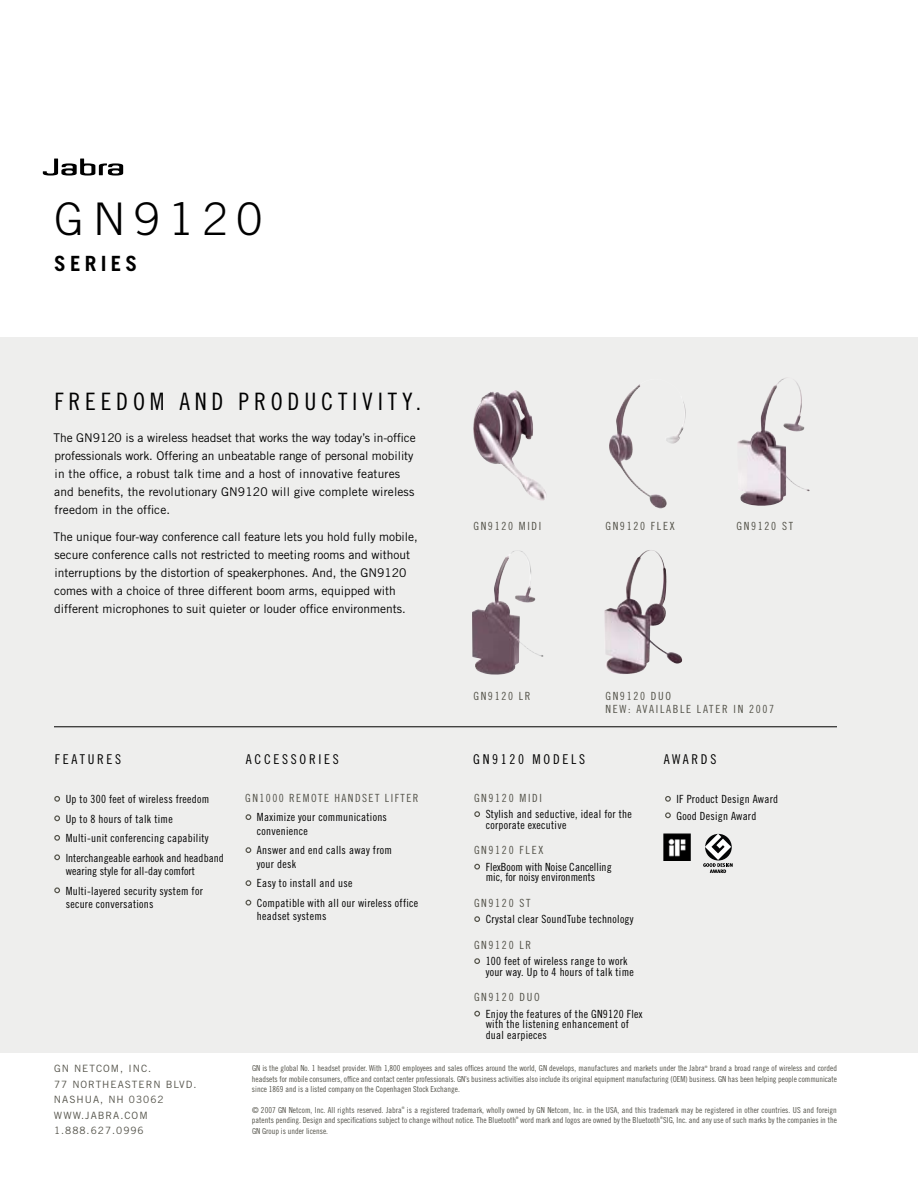
<style>
.page{position:relative;width:918px;height:1188px;background:#fff}
.page>*{position:absolute;margin:0;border:0;box-sizing:border-box;transform-origin:0 0}
.t1{font:300 45px "Trade Gothic";letter-spacing:.2em;color:#000}
.t2{font:24px "Trade Gothic Cond Eighteen";letter-spacing:.2em;color:#000}
.t3{font:700 21px "Trade Gothic";letter-spacing:.2em;color:#000}
.t4{font:13.5px "Trade Gothic Cond Eighteen";letter-spacing:.2em;color:#000}
.t5{font:12px/18px "Trade Gothic";color:#000}
.t6{font:11.25px/19.5px "Trade Gothic Cond Eighteen";letter-spacing:.025em;color:#000}
.t7{font:11.25px/13.5px "Trade Gothic Cond Eighteen";letter-spacing:.15em;color:#54534a}
.t8{font:11.25px/19.5px "Trade Gothic Cond Eighteen";letter-spacing:.005em;color:#000}
.t9{font:11.25px "Trade Gothic Cond Eighteen";letter-spacing:.13em;color:#54534a}
.t10{font:10.05px/15.5px "Trade Gothic";letter-spacing:.1em;color:#54534a}
.t11{font:8.25px/10.5px "Trade Gothic Cond Eighteen";color:#54534a}
.t12{font:3.45px "Trade Gothic Cond Eighteen";color:#54534a}
</style>
<div class="page">
<svg style="left:43px;top:159px;width:80px;height:17px"></svg>
<div style="left:0;top:338px;width:918px;height:715px;background:#eeeeed"></div>
<img style="left:512px;top:390px;width:21px;height:85px">
<img style="left:621px;top:390px;width:15px;height:45px">
<img style="left:737px;top:378px;width:73px;height:128px">
<img style="left:472px;top:551px;width:72px;height:124px">
<img style="left:622px;top:642px;width:60px;height:32px">
<hr style="left:54px;top:727px;width:783px;height:1px;background:#000">
<img style="left:663px;top:834px;width:27px;height:27px">
<svg style="left:703px;top:834px;width:30px;height:39px"></svg>
<svg style="left:54px;top:796px;width:6px;height:6px"></svg>
<svg style="left:54px;top:815px;width:6px;height:6px"></svg>
<svg style="left:54px;top:835px;width:6px;height:6px"></svg>
<svg style="left:54px;top:854px;width:6px;height:6px"></svg>
<svg style="left:54px;top:887px;width:6px;height:6px"></svg>
<svg style="left:474px;top:811px;width:6px;height:6px"></svg>
<svg style="left:474px;top:864px;width:6px;height:6px"></svg>
<svg style="left:474px;top:916px;width:6px;height:6px"></svg>
<svg style="left:474px;top:958px;width:6px;height:6px"></svg>
<svg style="left:474px;top:1011px;width:6px;height:6px"></svg>
<svg style="left:665px;top:796px;width:6px;height:6px"></svg>
<svg style="left:665px;top:812px;width:6px;height:6px"></svg>
<svg style="left:246px;top:814px;width:5px;height:6px"></svg>
<svg style="left:246px;top:847px;width:5px;height:6px"></svg>
<svg style="left:246px;top:880px;width:5px;height:6px"></svg>
<svg style="left:246px;top:900px;width:5px;height:6px"></svg>
<h1 class="t1" style="left:54px;top:193px;width:209px">GN9120</h1>
<h3 class="t3" style="left:54px;top:251px;width:82px">SERIES</h3>
<h2 class="t2" style="left:54px;top:388px;width:368px">Freedom and productivity.</h2>
<p class="t5" style="left:54px;top:428px;width:364px">The GN9120 is a wireless headset that works the way today’s in-office professionals work. Offering an unbeatable range of personal mobility in the office, a robust talk time and a host of innovative features and benefits, the revolutionary GN9120 will give complete wireless freedom in the office.</p>
<p class="t5" style="left:54px;top:527px;width:366px">The unique four-way conference call feature lets you hold fully mobile, secure conference calls not restricted to meeting rooms and without interruptions by the distortion of speakerphones. And, the GN9120 comes with a choice of three different boom arms, equipped with different microphones to suit quieter or louder office environments.</p>
<h3 class="t7" style="left:473px;top:519px;width:70px">GN 9120 Midi</h3>
<h3 class="t7" style="left:605px;top:519px;width:71px">GN 9120 Flex</h3>
<h3 class="t7" style="left:737px;top:519px;width:52px">GN 9120 ST</h3>
<h3 class="t7" style="left:473px;top:689px;width:52px">GN 9120 LR</h3>
<h3 class="t7" style="left:605px;top:689px;width:170px">GN 9120 DUO<br>new: availab le later in 2007</h3>
<h3 class="t4" style="left:55px;top:751px;width:68px">f eatures</h3>
<h3 class="t4" style="left:473px;top:751px;width:113px">GN 9120 M odels</h3>
<h3 class="t7" style="left:474px;top:791px;width:70px">GN 9120 Midi</h3>
<h3 class="t6" style="left:486px;top:809px;width:148px;line-height:10.5px">Stylish and seductive, ideal for the corporate executive</h3>
<h3 class="t7" style="left:474px;top:844px;width:71px">GN 9120 Flex</h3>
<h3 class="t8" style="left:486px;top:862px;width:127px;line-height:10.5px">FlexBoom with Noise Cancelling mic, for noisy environments</h3>
<h3 class="t7" style="left:474px;top:896px;width:52px">GN 9120 ST</h3>
<h3 class="t6" style="left:486px;top:910px;width:149px">Crystal clear SoundTube technology</h3>
<h3 class="t7" style="left:474px;top:938px;width:52px">GN 9120 LR</h3>
<h3 class="t6" style="left:486px;top:956px;width:150px;line-height:10.5px">100 feet of wireless range to work your way. Up to 4 hours of talk time</h3>
<h3 class="t7" style="left:474px;top:991px;width:53px">GN 9120 DUO</h3>
<h3 class="t6" style="left:486px;top:1009px;width:158px;line-height:10.5px">Enjoy the features of the GN9120 Flex with the listening enhancement of dual earpieces</h3>
<h3 class="t4" style="left:246px;top:751px;width:94px">Accessories</h3>
<h3 class="t9" style="left:245px;top:791px;width:175px">GN 1000 R emote Handset Lifter</h3>
<h3 class="t6" style="left:257px;top:811px;width:132px;line-height:13.5px">Maximize your communications convenience</h3>
<h3 class="t6" style="left:257px;top:844px;width:136px;line-height:13.5px">Answer and end calls away from your desk</h3>
<h3 class="t6" style="left:257px;top:874px;width:163px">Easy to install and use<br>Compatible with all our wireless office</h3>
<h3 class="t6" style="left:257px;top:907px;width:71px">headset systems</h3>
<h3 class="t6" style="left:66px;top:789px;width:160px">Up to 300 feet of wireless freedom<br>Up to 8 hours of talk time<br>Multi-unit conferencing capability Interchangeable earhook and headband</h3>
<h3 class="t8" style="left:66px;top:861px;width:139px">wearing style for all-day comfort<br>M ulti-layered security system for</h3>
<h3 class="t6" style="left:66px;top:894px;width:89px">secure conversations</h3>
<h3 class="t4" style="left:664px;top:751px;width:54px">awards</h3>
<h3 class="t6" style="left:677px;top:791px;width:103px;line-height:16.5px">IF Product Design Award<br>Good Design Award</h3>
<p class="t10" style="left:54px;top:1061px;width:144px">GN n etcom, Inc.<br>77 Northeastern Blvd.<br>Nashua, NH 03062 www.jab ra.co m<br>1.888.627.0996</p>
<p class="t11" style="left:252px;top:1063px;width:454px">GN is the global No. 1 headset provider. With 1,800 employees and sales offices around the world, GN develops, manufactures and markets under the Jabra</p>
<p class="t12" style="left:705px;top:1064px;width:4px">®</p>
<p class="t11" style="left:252px;top:1063px;width:587px;text-align:justify;text-indent:458px">brand a broad range of wireless and corded headsets for mobile consumers, office and contact center professionals. GN’s business activities also include its original equipment manufacturing (OEM) business. GN has been helping people communicate since 1869 and is a listed company on the Copenhagen Stock Exchange.</p>
<p class="t11" style="left:252px;top:1104px;width:151px">© 2007 GN Netcom, Inc. All rights reserved. Jabra</p>
<p class="t12" style="left:402px;top:1105px;width:4px">®</p>
<p class="t11" style="left:252px;top:1104px;width:586px;text-indent:155px">is a registered trademark, wholly owned by GN Netcom, Inc. in the USA, and this trademark may be registered in other countries. US and foreign patents pending. Design and specifications subject to change without notice. The Bluetooth</p>
<p class="t12" style="left:516px;top:1116px;width:4px">®</p>
<p class="t11" style="left:520px;top:1115px;width:318px">word mark and logos are owned by the Bluetooth SIG, Inc. and any use of such marks by the companies in the</p>
<p class="t12" style="left:660px;top:1116px;width:4px">®</p>
<p class="t11" style="left:252px;top:1125px;width:78px">GN Group is under license.</p>
</div>
